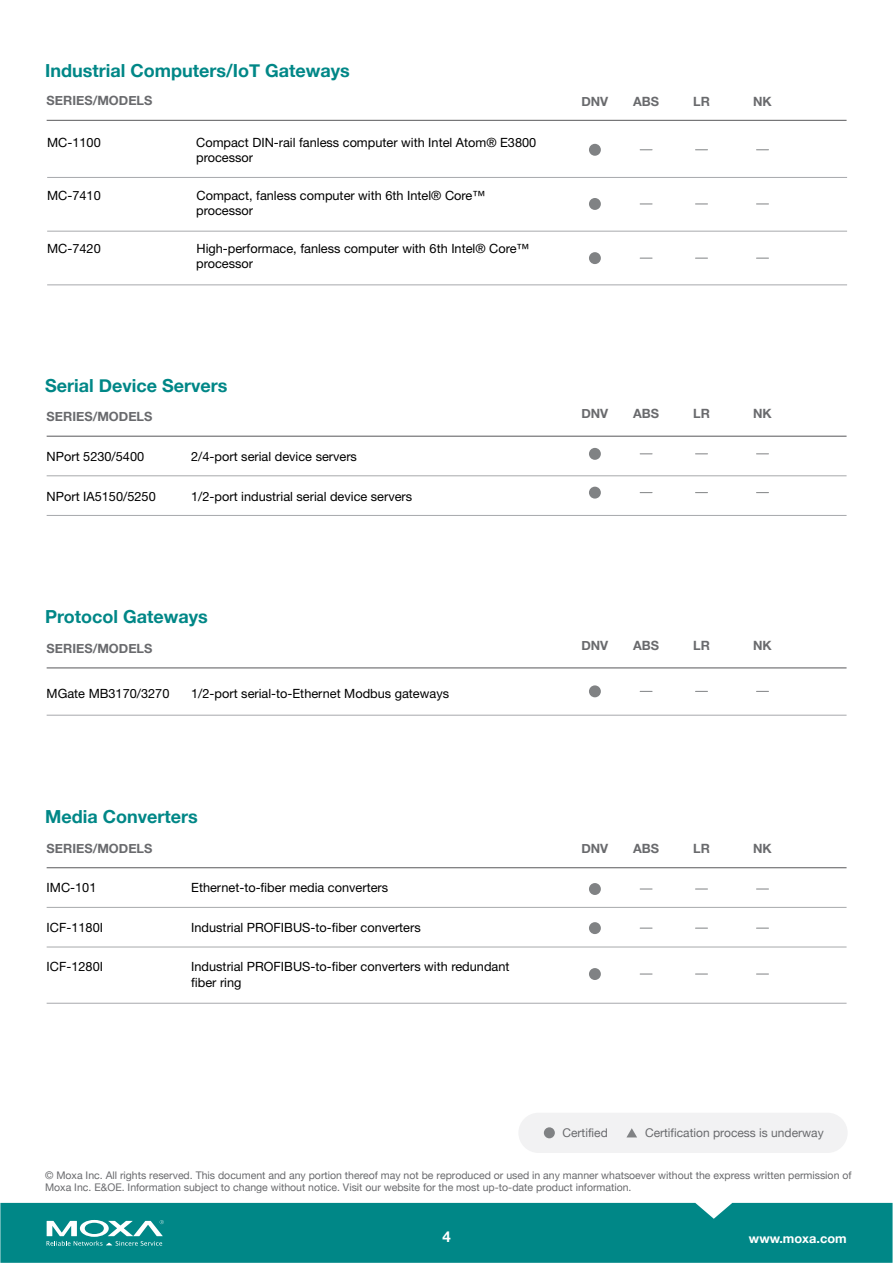
<style>
.page{position:relative;width:893px;height:1263px;background:#fff}
.page>*{position:absolute;margin:0;border:0;box-sizing:border-box;transform-origin:0 0}
.t1{font:700 18px "Helvetica Neue";color:#008787}
.t2{font:700 15px "Helvetica Neue";color:#fff}
.t3{font:12.75px/15.3px "Helvetica Neue LT Std";color:#000}
.t4{font:700 12.75px "Helvetica Neue";color:#696a6d}
.t5{font:700 12.75px "Helvetica Neue";color:#fff}
.t6{font:12px "Helvetica Neue";color:#696a6d}
.t7{font:10.5px/12.6px "Helvetica Neue";color:#696a6d}
</style>
<div class="page">
<div style="left:518px;top:1113px;width:330px;height:40px;background:#f2f2f3;border-radius:20px"></div>
<div style="left:544px;top:1127px;width:11px;height:11px;background:#808284;border-radius:50%"></div>
<svg style="left:627px;top:1128px;width:10px;height:9px"></svg>
<div style="left:589px;top:448px;width:12px;height:12px;background:#808284;border-radius:50%"></div>
<div style="left:589px;top:487px;width:12px;height:12px;background:#808284;border-radius:50%"></div>
<svg style="left:695px;top:453px;width:12px;height:1px"></svg>
<svg style="left:695px;top:492px;width:12px;height:1px"></svg>
<svg style="left:640px;top:453px;width:12px;height:1px"></svg>
<svg style="left:640px;top:492px;width:12px;height:1px"></svg>
<svg style="left:756px;top:453px;width:12px;height:1px"></svg>
<svg style="left:756px;top:492px;width:12px;height:1px"></svg>
<hr style="left:47px;top:436px;width:799px;height:1px;background:#58585b">
<hr style="left:47px;top:475px;width:799px;height:1px;background:#a7a9ac">
<hr style="left:47px;top:515px;width:799px;height:1px;background:#a7a9ac">
<div style="left:589px;top:685px;width:12px;height:12px;background:#808284;border-radius:50%"></div>
<svg style="left:695px;top:691px;width:12px;height:1px"></svg>
<svg style="left:640px;top:691px;width:12px;height:1px"></svg>
<svg style="left:756px;top:691px;width:12px;height:1px"></svg>
<hr style="left:47px;top:668px;width:799px;height:1px;background:#58585b">
<hr style="left:47px;top:715px;width:799px;height:1px;background:#a7a9ac">
<div style="left:589px;top:883px;width:12px;height:12px;background:#808284;border-radius:50%"></div>
<div style="left:589px;top:922px;width:12px;height:12px;background:#808284;border-radius:50%"></div>
<div style="left:589px;top:968px;width:12px;height:12px;background:#808284;border-radius:50%"></div>
<svg style="left:695px;top:889px;width:12px;height:1px"></svg>
<svg style="left:695px;top:928px;width:12px;height:1px"></svg>
<svg style="left:695px;top:974px;width:12px;height:1px"></svg>
<svg style="left:640px;top:889px;width:12px;height:1px"></svg>
<svg style="left:640px;top:928px;width:12px;height:1px"></svg>
<svg style="left:640px;top:974px;width:12px;height:1px"></svg>
<svg style="left:756px;top:889px;width:12px;height:1px"></svg>
<svg style="left:756px;top:928px;width:12px;height:1px"></svg>
<svg style="left:756px;top:974px;width:12px;height:1px"></svg>
<hr style="left:47px;top:867px;width:799px;height:1px;background:#58585b">
<hr style="left:47px;top:907px;width:799px;height:1px;background:#a7a9ac">
<hr style="left:47px;top:947px;width:799px;height:1px;background:#a7a9ac">
<hr style="left:47px;top:1003px;width:799px;height:1px;background:#a7a9ac">
<div style="left:589px;top:144px;width:12px;height:12px;background:#808284;border-radius:50%"></div>
<div style="left:589px;top:198px;width:12px;height:12px;background:#808284;border-radius:50%"></div>
<div style="left:589px;top:252px;width:12px;height:12px;background:#808284;border-radius:50%"></div>
<svg style="left:695px;top:149px;width:12px;height:1px"></svg>
<svg style="left:695px;top:204px;width:12px;height:1px"></svg>
<svg style="left:695px;top:258px;width:12px;height:1px"></svg>
<svg style="left:640px;top:149px;width:12px;height:1px"></svg>
<svg style="left:640px;top:204px;width:12px;height:1px"></svg>
<svg style="left:640px;top:258px;width:12px;height:1px"></svg>
<svg style="left:756px;top:149px;width:12px;height:1px"></svg>
<svg style="left:756px;top:204px;width:12px;height:1px"></svg>
<svg style="left:756px;top:258px;width:12px;height:1px"></svg>
<hr style="left:47px;top:120px;width:799px;height:1px;background:#58585b">
<hr style="left:47px;top:177px;width:800px;height:1px;background:#a7a9ac">
<hr style="left:47px;top:231px;width:800px;height:1px;background:#a7a9ac">
<hr style="left:47px;top:285px;width:800px;height:1px;background:#a7a9ac">
<div style="left:0;top:1203px;width:893px;height:60px;background:#008787"></div>
<svg style="left:47px;top:1220px;width:117px;height:26px"></svg>
<h1 class="t1" style="left:45px;top:57px;width:306px">Industrial Computers/IoT Gateways</h1>
<p class="t4" style="left:47px;top:91px;width:107px">SERIES/MODELS</p>
<p class="t4" style="left:581px;top:92px;width:28px">DNV</p>
<p class="t4" style="left:633px;top:92px;width:27px">ABS</p>
<p class="t4" style="left:693px;top:92px;width:18px">LR</p>
<p class="t4" style="left:753px;top:92px;width:20px">NK</p>
<p class="t3" style="left:47px;top:134px;width:55px">MC-1100</p>
<p class="t3" style="left:196px;top:134px;width:342px">Compact DIN-rail fanless computer with Intel Atom® E3800 processor</p>
<p class="t3" style="left:47px;top:187px;width:55px">MC-7410</p>
<p class="t3" style="left:196px;top:187px;width:290px">Compact, fanless computer with 6th Intel® Core™ processor</p>
<p class="t3" style="left:47px;top:240px;width:55px">MC-7420</p>
<p class="t3" style="left:196px;top:240px;width:334px">High-performace, fanless computer with 6th Intel® Core™ processor</p>
<h1 class="t1" style="left:45px;top:372px;width:184px">Serial Device Servers</h1>
<p class="t4" style="left:47px;top:407px;width:107px">SERIES/MODELS</p>
<p class="t3" style="left:47px;top:449px;width:99px">NPort 5230/5400</p>
<p class="t3" style="left:191px;top:449px;width:167px">2/4-port serial device servers</p>
<p class="t3" style="left:47px;top:488px;width:111px">NPort IA5150/5250</p>
<p class="t3" style="left:191px;top:488px;width:223px">1/2-port industrial serial device servers</p>
<h1 class="t1" style="left:45px;top:602px;width:164px">Protocol Gateways</h1>
<p class="t4" style="left:47px;top:638px;width:107px">SERIES/MODELS</p>
<p class="t3" style="left:47px;top:685px;width:124px">MGate MB3170/3270</p>
<p class="t3" style="left:191px;top:685px;width:259px">1/2-port serial-to-Ethernet Modbus gateways</p>
<h1 class="t1" style="left:45px;top:802px;width:154px">Media Converters</h1>
<p class="t4" style="left:47px;top:838px;width:107px">SERIES/MODELS</p>
<p class="t3" style="left:47px;top:880px;width:51px">IMC-101</p>
<p class="t3" style="left:191px;top:880px;width:198px">Ethernet-to-fiber media converters</p>
<p class="t3" style="left:47px;top:919px;width:58px">ICF-1180I</p>
<p class="t3" style="left:191px;top:919px;width:231px">Industrial PROFIBUS-to-fiber converters</p>
<p class="t3" style="left:47px;top:959px;width:58px">ICF-1280I</p>
<p class="t3" style="left:191px;top:959px;width:320px">Industrial PROFIBUS-to-fiber converters with redundant fiber ring</p>
<p class="t4" style="left:581px;top:404px;width:28px">DNV</p>
<p class="t4" style="left:633px;top:404px;width:27px">ABS</p>
<p class="t4" style="left:693px;top:404px;width:18px">LR</p>
<p class="t4" style="left:753px;top:404px;width:20px">NK</p>
<p class="t4" style="left:581px;top:635px;width:28px">DNV</p>
<p class="t4" style="left:633px;top:635px;width:27px">ABS</p>
<p class="t4" style="left:693px;top:635px;width:18px">LR</p>
<p class="t4" style="left:753px;top:635px;width:20px">NK</p>
<p class="t4" style="left:581px;top:838px;width:28px">DNV</p>
<p class="t4" style="left:633px;top:838px;width:27px">ABS</p>
<p class="t4" style="left:693px;top:838px;width:18px">LR</p>
<p class="t4" style="left:753px;top:838px;width:20px">NK</p>
<p class="t6" style="left:562px;top:1124px;width:47px">Certified</p>
<p class="t6" style="left:645px;top:1124px;width:180px">Certification process is underway</p>
<p class="t7" style="left:45px;top:1169px;width:808px">© Moxa Inc. All rights reserved. This document and any portion thereof may not be reproduced or used in any manner whatsoever without the express written permission of<br>Moxa Inc. E&amp;OE. Information subject to change without notice. Visit our website for the most up-to-date product information.</p>
<p class="t2" style="left:443px;top:1225px;width:10px">4</p>
<p class="t5" style="left:749px;top:1229px;width:99px">www.moxa.com</p>
</div>
